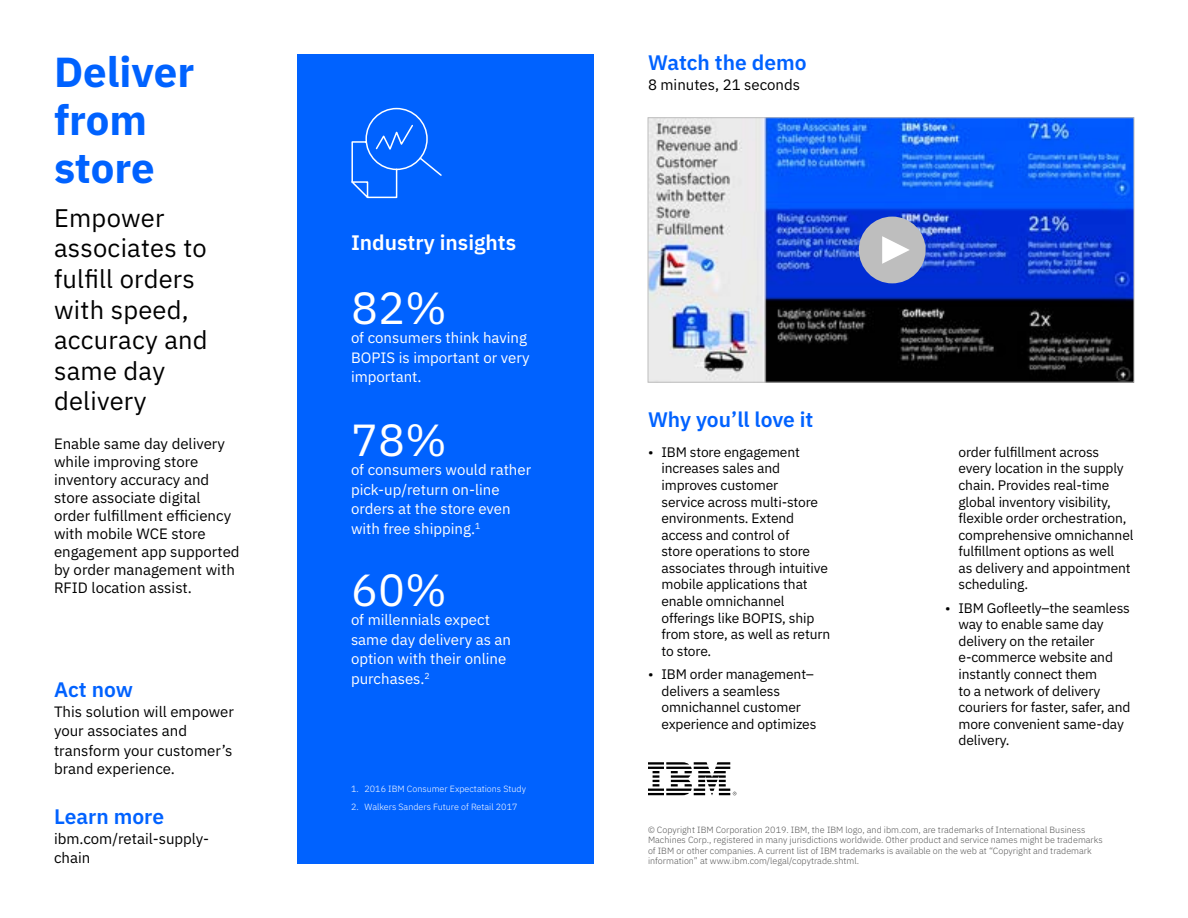
<style>
.page{position:relative;width:1188px;height:918px;background:#fff}
.page>*{position:absolute;margin:0;border:0;box-sizing:border-box;transform-origin:0 0}
.t1{font:45px "IBM Plex Sans";color:#fff}
.t2{font:700 42px/48px "IBM Plex Sans";color:#0062ff}
.t3{font:25.5px/30.6px "IBM Plex Sans";letter-spacing:.01em;color:#000}
.t4{font:600 21px "IBM Plex Sans";color:#0062ff}
.t5{font:600 21px "IBM Plex Sans";color:#fff}
.t6{font:15px/18px "IBM Plex Sans";color:#000}
.t7{font:15px/19.5px "IBM Plex Sans";color:#fff}
.t8{font:13.8px/16.5px "IBM Plex Sans";letter-spacing:-.01em;color:#000}
.t9{font:300 9px/10.5px "IBM Plex Sans";color:#565656}
.t10{font:300 9px "IBM Plex Sans";color:#fff}
</style>
<div class="page">
<div style="left:297px;top:54px;width:297px;height:810px;background:#0062ff"></div>
<svg style="left:351px;top:107px;width:91px;height:92px"></svg>
<svg style="left:648px;top:762px;width:88px;height:33px"></svg>
<img style="left:650px;top:119px;width:482px;height:262px">
<div style="left:648px;top:117px;width:486px;height:266px;border:1px solid #bebebe"></div>
<div style="left:859px;top:217px;width:67px;height:66px;background:#bebebe;border-radius:50%"></div>
<svg style="left:882px;top:236px;width:27px;height:28px"></svg>
<h2 class="t2" style="left:54px;top:44px;width:142px">Deliver from store</h2>
<h3 class="t3" style="left:54px;top:200px;width:155px">Empower associates to fulfill orders with speed, accuracy and same day delivery</h3>
<p class="t6" style="left:54px;top:433px;width:187px">Enable same day delivery while improving store inventory accuracy and store associate digital order fulfillment efficiency with mobile WCE store engagement app supported by order management with<br>RFID location assist.</p>
<h3 class="t4" style="left:54px;top:673px;width:80px">Act now</h3>
<p class="t6" style="left:54px;top:701px;width:181px;line-height:19.5px">This solution will empower your associates and transform your customer’s</p>
<p class="t6" style="left:54px;top:758px;width:122px">brand experience.</p>
<h3 class="t4" style="left:54px;top:800px;width:112px">Learn more</h3>
<p class="t6" style="left:54px;top:828px;width:157px;line-height:19.5px">ibm.com/retail-supply&shy;chain</p>
<h3 class="t5" style="left:351px;top:226px;width:167px">Industry insights</h3>
<h1 class="t1" style="left:351px;top:274px;width:97px">82%</h1>
<p class="t7" style="left:351px;top:327px;width:180px">of consumers think having<br>BOPIS is important or very important.</p>
<h1 class="t1" style="left:351px;top:406px;width:97px">78%</h1>
<p class="t7" style="left:351px;top:459px;width:182px">of consumers would rather pick-up/return on-line orders at the store even with free shipping.<sup>1</sup></p>
<h1 class="t1" style="left:351px;top:556px;width:97px">60%</h1>
<p class="t7" style="left:351px;top:609px;width:162px">of millennials expect same day delivery as an option with their online purchases.<sup>2</sup></p>
<p class="t10" style="left:351px;top:782px;width:177px">1. 2016 IBM Consumer Expectations Study</p>
<p class="t10" style="left:351px;top:800px;width:168px">2. Walkers Sanders Future of Retail 2017</p>
<h3 class="t4" style="left:648px;top:46px;width:160px">Watch the demo</h3>
<p class="t6" style="left:648px;top:74px;width:154px">8 minutes, 21 seconds</p>
<h3 class="t4" style="left:648px;top:403px;width:167px">Why you’ll love it</h3>
<p class="t8" style="left:661px;top:443px;width:170px;text-indent:-13px">• IBM store engagement increases sales and improves customer<br>service across multi-store environments. Extend access and control of<br>store operations to store associates through intuitive mobile applications that enable omnichannel offerings like BOPIS, ship from store, as well as return to store.</p>
<p class="t8" style="left:661px;top:665px;width:156px;text-indent:-13px">• IBM order management– delivers a seamless omnichannel customer experience and optimizes</p>
<p class="t8" style="left:958px;top:443px;width:177px">order fulfillment across every location in the supply chain. Provides real-time global inventory visibility, flexible order orchestration, comprehensive omnichannel fulfillment options as well<br>as delivery and appointment scheduling.</p>
<p class="t8" style="left:958px;top:598px;width:173px;text-indent:-13px">• IBM Gofleetly–the seamless way to enable same day delivery on the retailer e-commerce website and instantly connect them<br>to a network of delivery couriers for faster, safer, and more convenient same-day delivery.</p>
<p class="t9" style="left:648px;top:823px;width:456px">© Copyright IBM Corporation 2019. IBM, the IBM logo, and ibm.com, are trademarks of International Business Machines Corp., registered in many jurisdictions worldwide. Other product and service names might be trademarks of IBM or other companies. A current list of IBM trademarks is available on the web at “Copyright and trademark information” at www.ibm.com/legal/copytrade.shtml.</p>
</div>
